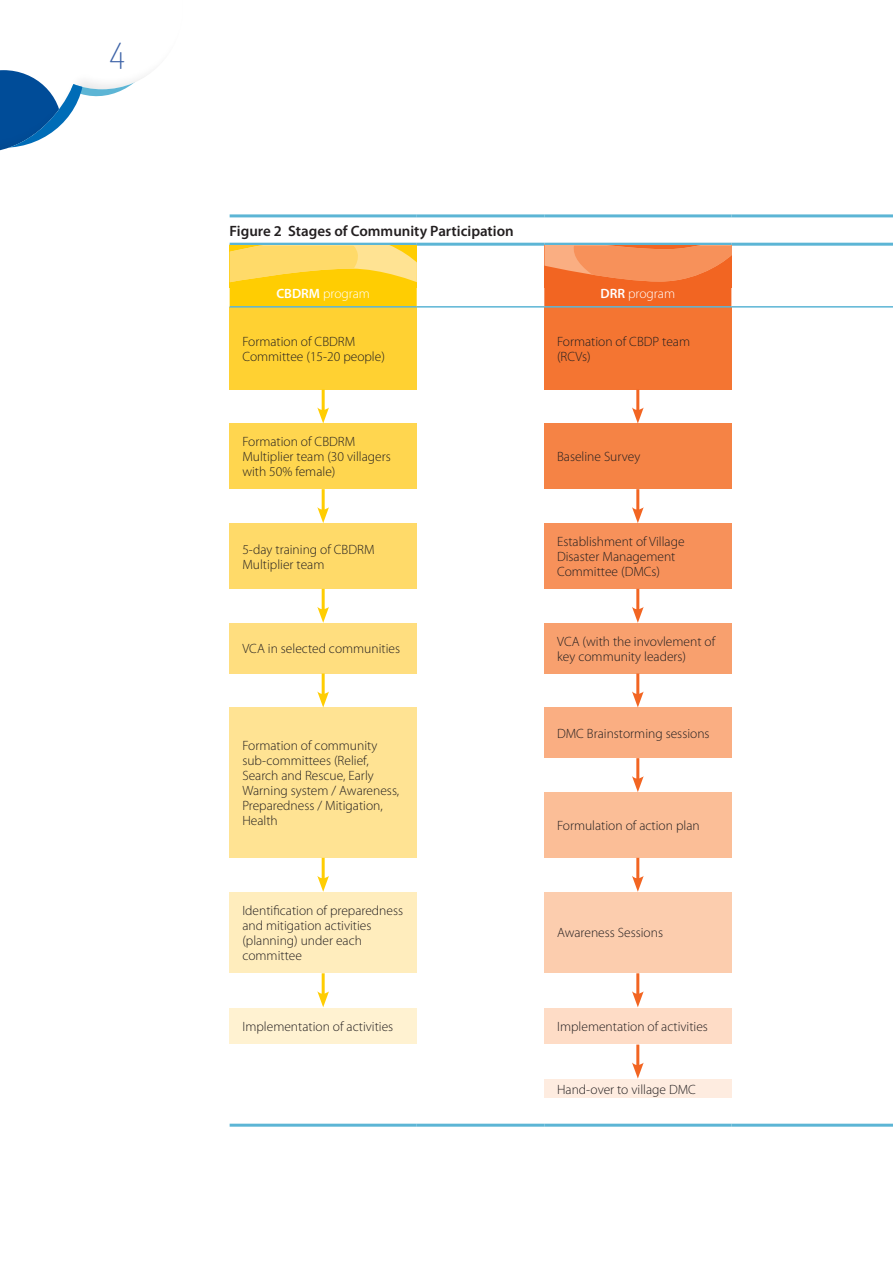
<style>
.page{position:relative;width:893px;height:1263px;background:#fff}
.page>*{position:absolute;margin:0;border:0;box-sizing:border-box;transform-origin:0 0}
.t1{font:200 36px "Terminal Dosis";color:#3d63a7}
.t2{font:600 15px "Myriad Pro";color:#231f20}
.t3{font:300 13.5px/15px "Myriad Pro";color:#231f20}
.t4{font:300 13.5px "Myriad Pro";color:#fff}
.s1{font-weight:600}
</style>
<div class="page">
<svg style="left:0;top:70px;width:259px;height:148px"></svg>
<div style="left:230px;top:307px;width:187px;height:82px;background:#ffd132"></div>
<div style="left:544px;top:307px;width:187px;height:82px;background:#f47532"></div>
<div style="left:230px;top:423px;width:187px;height:66px;background:#ffd64f"></div>
<div style="left:544px;top:423px;width:187px;height:66px;background:#f58345"></div>
<div style="left:230px;top:523px;width:187px;height:66px;background:#ffda69"></div>
<div style="left:544px;top:523px;width:187px;height:66px;background:#f7915a"></div>
<div style="left:230px;top:623px;width:187px;height:50px;background:#ffde7f"></div>
<div style="left:544px;top:623px;width:187px;height:50px;background:#f8a06e"></div>
<div style="left:230px;top:707px;width:187px;height:151px;background:#ffe393"></div>
<div style="left:544px;top:707px;width:187px;height:51px;background:#faae82"></div>
<div style="left:544px;top:792px;width:187px;height:66px;background:#fbbe97"></div>
<div style="left:230px;top:892px;width:187px;height:80px;background:#ffedbd"></div>
<div style="left:544px;top:892px;width:187px;height:80px;background:#fccdae"></div>
<div style="left:230px;top:1008px;width:187px;height:36px;background:#fff2d1"></div>
<div style="left:544px;top:1008px;width:187px;height:36px;background:#fedcc6"></div>
<div style="left:544px;top:1079px;width:187px;height:19px;background:#feece0"></div>
<hr style="left:230px;top:214px;width:187px;height:3px;background:#5cb5d5">
<hr style="left:417px;top:214px;width:127px;height:3px;background:#5cb5d5">
<hr style="left:544px;top:214px;width:187px;height:3px;background:#5cb5d5">
<hr style="left:731px;top:214px;width:162px;height:3px;background:#5cb5d5">
<hr style="left:230px;top:243px;width:187px;height:3px;background:#5cb5d5">
<hr style="left:417px;top:243px;width:127px;height:3px;background:#5cb5d5">
<hr style="left:544px;top:243px;width:187px;height:3px;background:#5cb5d5">
<hr style="left:731px;top:243px;width:162px;height:3px;background:#5cb5d5">
<hr style="left:230px;top:306px;width:187px;height:2px;background:#5cb5d5">
<hr style="left:417px;top:306px;width:127px;height:2px;background:#5cb5d5">
<hr style="left:544px;top:306px;width:187px;height:2px;background:#5cb5d5">
<hr style="left:731px;top:306px;width:162px;height:2px;background:#5cb5d5">
<hr style="left:230px;top:1124px;width:187px;height:3px;background:#5cb5d5">
<hr style="left:417px;top:1124px;width:127px;height:3px;background:#5cb5d5">
<hr style="left:544px;top:1124px;width:187px;height:3px;background:#5cb5d5">
<hr style="left:731px;top:1124px;width:162px;height:3px;background:#5cb5d5">
<svg style="left:230px;top:244px;width:187px;height:63px;background:#fad33a"></svg>
<svg style="left:544px;top:244px;width:187px;height:63px;background:#ef7d43"></svg>
<hr style="left:322px;top:389px;width:3px;height:24px;background:#ffcd02">
<svg style="left:317px;top:407px;width:12px;height:16px"></svg>
<hr style="left:636px;top:389px;width:3px;height:24px;background:#f26522">
<svg style="left:632px;top:407px;width:12px;height:16px"></svg>
<hr style="left:322px;top:489px;width:3px;height:24px;background:#ffcd02">
<svg style="left:317px;top:507px;width:12px;height:16px"></svg>
<hr style="left:636px;top:489px;width:3px;height:24px;background:#f26522">
<svg style="left:632px;top:507px;width:12px;height:16px"></svg>
<hr style="left:322px;top:589px;width:3px;height:23px;background:#ffcd02">
<svg style="left:317px;top:607px;width:12px;height:16px"></svg>
<hr style="left:636px;top:589px;width:3px;height:23px;background:#f26522">
<svg style="left:632px;top:607px;width:12px;height:16px"></svg>
<hr style="left:322px;top:673px;width:3px;height:24px;background:#ffcd02">
<svg style="left:317px;top:691px;width:12px;height:16px"></svg>
<hr style="left:636px;top:673px;width:3px;height:24px;background:#f26522">
<svg style="left:632px;top:691px;width:12px;height:16px"></svg>
<hr style="left:636px;top:758px;width:3px;height:24px;background:#f26522">
<svg style="left:632px;top:776px;width:12px;height:16px"></svg>
<hr style="left:322px;top:858px;width:3px;height:23px;background:#ffcd02">
<svg style="left:317px;top:876px;width:12px;height:16px"></svg>
<hr style="left:636px;top:858px;width:3px;height:23px;background:#f26522">
<svg style="left:632px;top:876px;width:12px;height:16px"></svg>
<hr style="left:322px;top:973px;width:3px;height:24px;background:#ffcd02">
<svg style="left:317px;top:991px;width:12px;height:16px"></svg>
<hr style="left:636px;top:973px;width:3px;height:24px;background:#f26522">
<svg style="left:632px;top:991px;width:12px;height:16px"></svg>
<hr style="left:636px;top:1044px;width:3px;height:24px;background:#f26522">
<svg style="left:632px;top:1062px;width:12px;height:16px"></svg>
<h1 class="t1" style="left:110px;top:32px;width:17px">4</h1>
<p class="t2" style="left:230px;top:222px;width:286px">Figure 2 Stages of Community Participation</p>
<p class="t4" style="left:276px;top:286px;width:95px"><span class="s1">CBDRM</span> program</p>
<p class="t4" style="left:601px;top:286px;width:76px"><span class="s1">DRR</span> program</p>
<p class="t3" style="left:242px;top:334px;width:144px">Formation of CBDRM<br>Committee (15-20 people)</p>
<p class="t3" style="left:557px;top:334px;width:135px">Formation of CBDP team (RCVs)</p>
<p class="t3" style="left:242px;top:435px;width:150px">Formation of CBDRM<br>Multiplier team (30 villagers with 50% female)</p>
<p class="t3" style="left:557px;top:450px;width:85px">Baseline Survey</p>
<p class="t3" style="left:242px;top:542px;width:134px">5-day training of CBDRM<br>Multiplier team</p>
<p class="t3" style="left:557px;top:534px;width:129px">Establishment of Village<br>Disaster Management<br>Committee (DMCs)</p>
<p class="t3" style="left:242px;top:641px;width:159px">VCA in selected communities</p>
<p class="t3" style="left:557px;top:634px;width:160px">VCA (with the invovlement of key community leaders)</p>
<p class="t3" style="left:242px;top:738px;width:158px">Formation of community sub-committees (Relief,<br>Search and Rescue, Early<br>Warning system / Awareness,<br>Preparedness / Mitigation,<br>Health</p>
<p class="t3" style="left:242px;top:903px;width:162px">Identification of preparedness and mitigation activities (planning) under each committee</p>
<p class="t3" style="left:557px;top:726px;width:154px">DMC Brainstorming sessions</p>
<p class="t3" style="left:557px;top:818px;width:144px">Formulation of action plan</p>
<p class="t3" style="left:557px;top:925px;width:107px">Awareness Sessions</p>
<p class="t3" style="left:242px;top:1019px;width:152px">Implementation of activities</p>
<p class="t3" style="left:557px;top:1019px;width:152px">Implementation of activities</p>
<p class="t3" style="left:557px;top:1082px;width:140px">Hand-over to village DMC</p>
</div>
